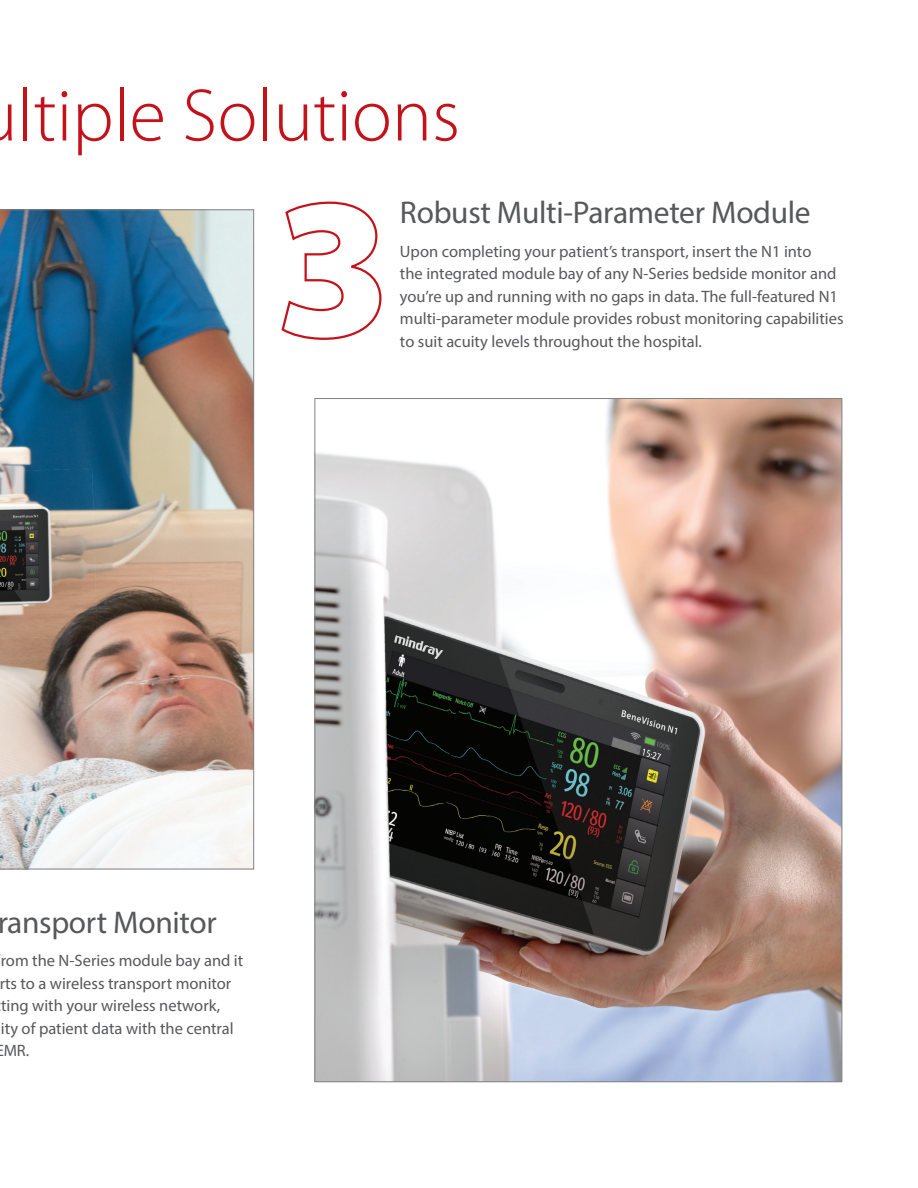
<style>
.page{position:relative;width:918px;height:1188px;background:#fff}
.page>*{position:absolute;margin:0;border:0;box-sizing:border-box;transform-origin:0 0}
.t1{font:300 75px "Myriad Pro";color:#c4121a}
.body_text{font:31.5px "Myriad Pro";letter-spacing:-.01em;color:#57585a}
.body_text-2{font:16.5px/22.5px "Myriad Pro";color:#57585a}
</style>
<div class="page">
<img style="left:316px;top:400px;width:524px;height:680px">
<img style="left:0;top:209px;width:254px;height:660px">
<svg style="left:281px;top:201px;width:101px;height:139px"></svg>
<h1 class="t1" style="left:17px;top:74px;width:444px">ltiple Solutions</h1>
<p class="body_text" style="left:400px;top:193px;width:412px">Robust Multi-Parameter Module</p>
<p class="body_text-2" style="left:400px;top:240px;width:445px">Upon completing your patient’s transport, insert the N1 into<br>the integrated module bay of any N-Series bedside monitor and you’re up and running with no gaps in data. The full-featured N1 multi-parameter module provides robust monitoring capabilities to suit acuity levels throughout the hospital.</p>
<h2 class="body_text" style="left:-3px;top:903px;width:221px">ransport Monitor</h2>
<p class="body_text-2" style="left:-1px;top:949px;width:246px">rom the N-Series module bay and it rts to a wireless transport monitor ting with your wireless network,<br>ity of patient data with the central<br>MR.</p>
</div>
